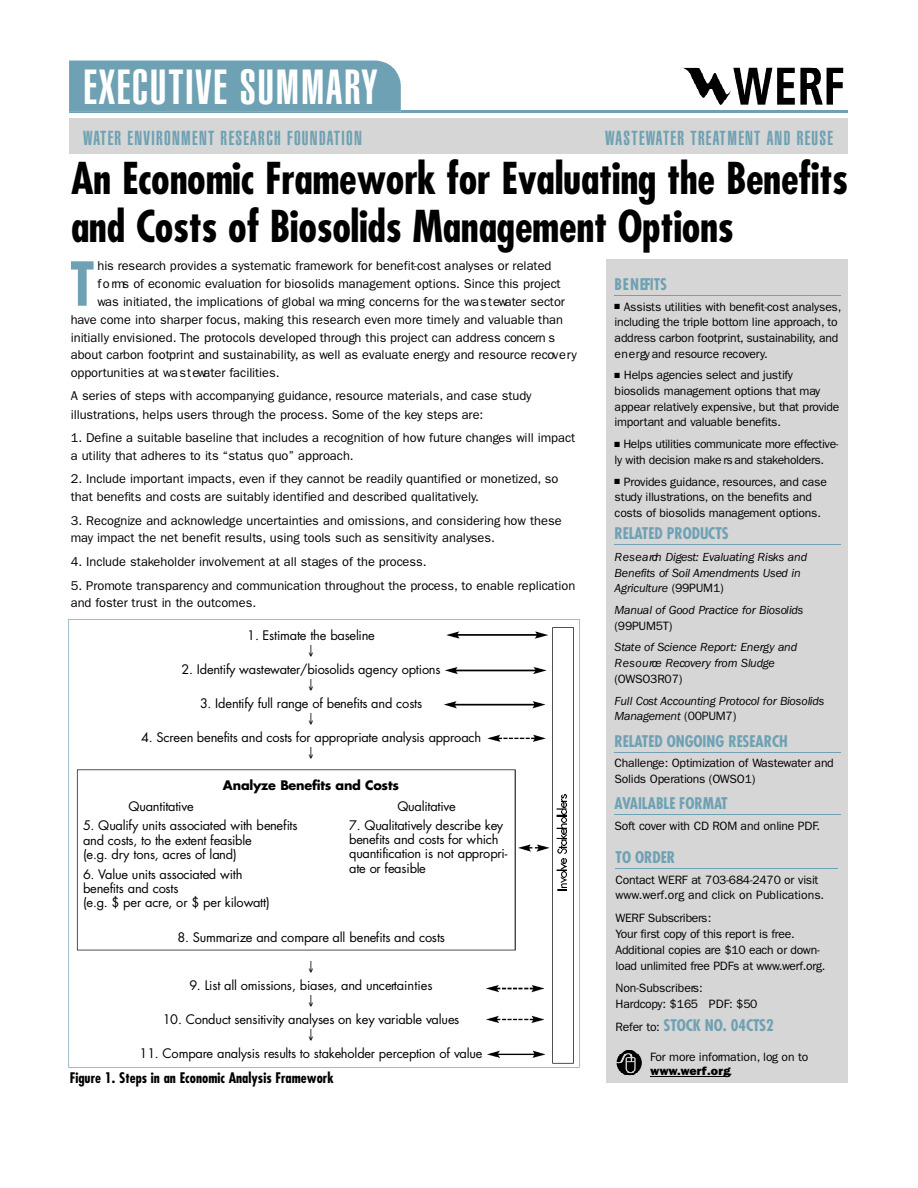
<style>
.page{position:relative;width:918px;height:1188px;background:#fff}
.page>*{position:absolute;margin:0;border:0;box-sizing:border-box;transform-origin:0 0}
.t1{font:700 condensed 58.95px "Futura";color:#6ea1b3}
.t2{font:900 extra-condensed 48.45px "Helvetica";color:#fff}
.t3{font:700 condensed 42.75px/48.6px "Futura";letter-spacing:-.01em;color:#000}
.t4{font:900 extra-condensed 19.95px "Helvetica";letter-spacing:.06em;color:#6ea1b3}
.t5{font:700 condensed 15.6px "Futura";color:#6ea1b3}
.t6{font:700 condensed 14.25px "Futura";color:#000}
.t7{font:12.75px/17.9px "Franklin Gothic";color:#000}
.t8{font:12.75px/14.2px "Futura";letter-spacing:-.015em;color:#000}
.t9{font:700 12.75px "Futura";letter-spacing:-.02em;color:#000}
.t10{font:12.15px/15.8px "Franklin Gothic";letter-spacing:-.02em;color:#000}
.t11{font:italic 12.15px/15.6px "Franklin Gothic";letter-spacing:-.015em;color:#000}
.t12{font:12.15px/15.5px "Franklin Gothic";color:#000}
.s1{font-style:normal}
.s2{font-family:"Franklin Gothic";font-weight:400;font-stretch:normal;font-size:12.15px;color:#000}
.s3{font-weight:800}
</style>
<div class="page">
<div style="left:606px;top:260px;width:241px;height:823px;background:#d5d6d5"></div>
<hr style="left:69px;top:110px;width:778px;height:3px;background:#6ea1b3">
<hr style="left:615px;top:295px;width:226px;height:1px;background:#6ea1b3">
<hr style="left:615px;top:544px;width:226px;height:1px;background:#6ea1b3">
<hr style="left:615px;top:752px;width:226px;height:1px;background:#6ea1b3">
<hr style="left:615px;top:814px;width:226px;height:1px;background:#6ea1b3">
<div style="left:69px;top:118px;width:778px;height:36px;background:#d5d6d5"></div>
<div style="left:69px;top:61px;width:332px;height:51px;background:#6ea1b3"></div>
<img style="left:681px;top:67px;width:163px;height:38px">
<hr style="left:616px;top:868px;width:222px;height:1px;background:#6ea1b3">
<svg style="left:650px;top:1076px;width:39px;height:1px"></svg>
<hr style="left:689px;top:1076px;width:38px;height:1px;background:#000">
<img style="left:616px;top:1051px;width:26px;height:25px">
<svg style="left:616px;top:1057px;width:26px;height:1px"></svg>
<svg style="left:616px;top:1068px;width:26px;height:1px"></svg>
<svg style="left:68px;top:619px;width:512px;height:449px"></svg>
<svg style="left:444px;top:627px;width:130px;height:437px"></svg>
<svg style="left:309px;top:645px;width:4px;height:11px"></svg>
<svg style="left:309px;top:679px;width:4px;height:11px"></svg>
<svg style="left:309px;top:713px;width:4px;height:11px"></svg>
<svg style="left:309px;top:747px;width:4px;height:11px"></svg>
<svg style="left:309px;top:961px;width:4px;height:11px"></svg>
<svg style="left:309px;top:995px;width:4px;height:11px"></svg>
<svg style="left:309px;top:1029px;width:4px;height:11px"></svg>
<h2 class="t2" style="left:83px;top:70px;width:296px">E X E C U T IV E S U M M A RY</h2>
<h3 class="t4" style="left:83px;top:131px;width:280px">WATER ENVIRONMENT RESEARCH FOUNDATION</h3>
<h3 class="t4" style="left:605px;top:131px;width:229px">WA S T E WATER TREATMENT AND REUSE</h3>
<h3 class="t3" style="left:71px;top:157px;width:779px">An Economic Framework for Evaluating the Benefits and Costs of Biosolids Management Options</h3>
<h1 class="t1" style="left:70px;top:257px;width:26px">T</h1>
<p class="t7" style="left:97px;top:258px;width:456px">his research provides a systematic framew o rk for benefit-cost analyses or related</p>
<p class="t5" style="left:615px;top:277px;width:54px">B E N EFIT S</p>
<p class="t10" style="left:615px;top:300px;width:228px;text-indent:9px">Assists utilities with benefit-cost analyses, including the triple bottom line approach, to address carbon footprint, s u s ta in a b ility, a n d e n e rgy and resource recove ry.</p>
<p class="t10" style="left:615px;top:368px;width:226px;text-indent:9px">Helps agencies select and justify biosolids management options that may appear relatively expensive, but that provid e im p o rtant and valuable benefits.</p>
<p class="t10" style="left:615px;top:437px;width:225px;text-indent:9px">Helps utilities communicate more effective&shy;ly with decision make rs and stake h o ld e rs .</p>
<p class="t10" style="left:615px;top:475px;width:214px;text-indent:9px">P rovides guidance, re s o u rc e s , and case study illustrations, on the benefits and costs of biosolids management options.</p>
<p class="t5" style="left:615px;top:526px;width:116px">R E L ATED PRODUCTS</p>
<p class="t11" style="left:615px;top:550px;width:194px">R e s e a rch Digest: Evaluating Risks and<br>Benefits of Soil Amendments Used in<br>A g ric u ltu re <span class="s1">(9 9 P U M 1 )</span></p>
<p class="t11" style="left:615px;top:603px;width:190px">M a nual of Good Practice for Biosolids</p>
<p class="t10" style="left:615px;top:619px;width:59px">(9 9 P U M 5 T )</p>
<p class="t11" style="left:615px;top:641px;width:184px">State of Science Report: Energy and<br>R e s o u rce Recov e ry from Sludge</p>
<p class="t10" style="left:615px;top:672px;width:69px">(OW S O 3 R 0 7 )</p>
<p class="t11" style="left:615px;top:694px;width:211px">Full Cost Accounting Protocol for Biosolids<br>M a n a ge m e n t <span class="s1">(0 0 P U M 7 )</span></p>
<p class="t5" style="left:615px;top:734px;width:175px">R E L ATED ONGOING RESEARCH</p>
<p class="t10" style="left:615px;top:756px;width:221px">Challenge: Optimization of Wa s tewater and<br>Solids Operations (OW S O 1 )</p>
<p class="t5" style="left:615px;top:796px;width:115px">AVAILABLE FORMAT</p>
<p class="t10" style="left:615px;top:819px;width:207px">Soft cover with CD ROM and online PDF.</p>
<p class="t7" style="left:97px;top:276px;width:465px">f o rms of economic evaluation for biosolids management options. Since this project</p>
<p class="t7" style="left:97px;top:294px;width:469px">was initiated, the implications of global wa rming concerns for the wa s t ewater sector</p>
<p class="t7" style="left:71px;top:311px;width:494px">h ave come into sharper focus, making this research even more timely and valuable than</p>
<p class="t7" style="left:71px;top:329px;width:486px">initially envisioned. The protocols developed through this project can address concern s</p>
<p class="t7" style="left:71px;top:347px;width:508px">about carbon footprint and sustainability, as well as evaluate energy and resource recov e ry</p>
<p class="t7" style="left:71px;top:365px;width:210px">o p p o rtunities at wa s t ewater facilities.</p>
<p class="t7" style="left:71px;top:388px;width:462px">A series of steps with accompanying guidance, resource materials, and case study illu s tra tio n s , helps users through the process. Some of the key steps are:</p>
<p class="t7" style="left:71px;top:430px;width:506px">1. Define a suitable baseline that includes a recognition of how future changes will impact a utility that adheres to its “status quo” approach.</p>
<p class="t7" style="left:71px;top:471px;width:489px">2. Include important impacts, even if they cannot be readily quantified or monetized, s o that benefits and costs are suitably identified and described qualitatively.</p>
<p class="t7" style="left:71px;top:512px;width:492px">3. Recognize and acknowledge uncertainties and omissions, and considering how these m ay impact the net benefit results, using tools such as sensitivity analyses.</p>
<p class="t7" style="left:71px;top:554px;width:357px">4. Include stakeholder involvement at all stages of the process.</p>
<p class="t7" style="left:71px;top:577px;width:506px">5. Promote transparency and communication throughout the process, to enable replication and foster trust in the outcomes.</p>
<p class="t8" style="left:247px;top:629px;width:129px">1. Estimate the baseline</p>
<p class="t8" style="left:182px;top:663px;width:260px">2. Identify wastewater/biosolids agency options</p>
<p class="t8" style="left:200px;top:697px;width:224px">3. Identify full range of benefits and costs</p>
<p class="t8" style="left:141px;top:731px;width:341px">4. Screen benefits and costs for appropriate analysis approach</p>
<p class="t9" style="left:223px;top:780px;width:178px">Analyze Benefits and Costs</p>
<p class="t8" style="left:129px;top:800px;width:67px">Quantitative</p>
<p class="t8" style="left:397px;top:800px;width:60px">Q u a lita tive</p>
<p class="t8" style="left:83px;top:820px;width:216px">5. Qualify units associated with benefits and costs, to the extent feasible<br>(e.g. dry tons, acres of land)</p>
<p class="t8" style="left:83px;top:868px;width:188px">6. Value units associated with benefits and costs<br>(e.g. $ per acre, or $ per kilowatt)</p>
<p class="t8" style="left:177px;top:931px;width:269px">8. Summarize and compare all benefits and costs</p>
<p class="t8" style="left:189px;top:979px;width:245px">9. List all omissions, biases, and uncerta in tie s</p>
<p class="t8" style="left:163px;top:1014px;width:298px">10. Conduct sensitivity analyses on key variable values</p>
<p class="t8" style="left:140px;top:1048px;width:344px">11. Compare analysis results to stakeholder perception of value</p>
<p class="t6" style="left:70px;top:1071px;width:266px">Figure 1. Steps in an Economic Analysis Framework</p>
<p class="t8" style="left:349px;top:819px;width:160px">7. Qualitatively describe key benefits and costs for which quantification is not appropri&shy;ate or feasible</p>
<p class="t5" style="left:616px;top:850px;width:61px">TO ORDER</p>
<p class="t12" style="left:616px;top:873px;width:210px">Contact WERF at 703-684-2470 or visit www.werf.org and click on Publications.</p>
<p class="t10" style="left:616px;top:911px;width:211px">WERF Subscribers :<br>Your first copy of this report is free.<br>Additional copies are $10 each or down&shy;load unlimited free PDFs at www.we rf.o rg.</p>
<p class="t10" style="left:616px;top:982px;width:144px">N o n -S u b s c rib e rs :<br>H a rd c o py: $165 PDF: $50</p>
<p class="t5" style="left:616px;top:1018px;width:160px"><span class="s2">Refer to:</span> STOCK NO. 04CTS2</p>
<p class="t10" style="left:650px;top:1050px;width:160px;line-height:14.4px">For more inform a tio n , log on to <span class="s3">w w w.we rf .o rg</span>.</p>
</div>
